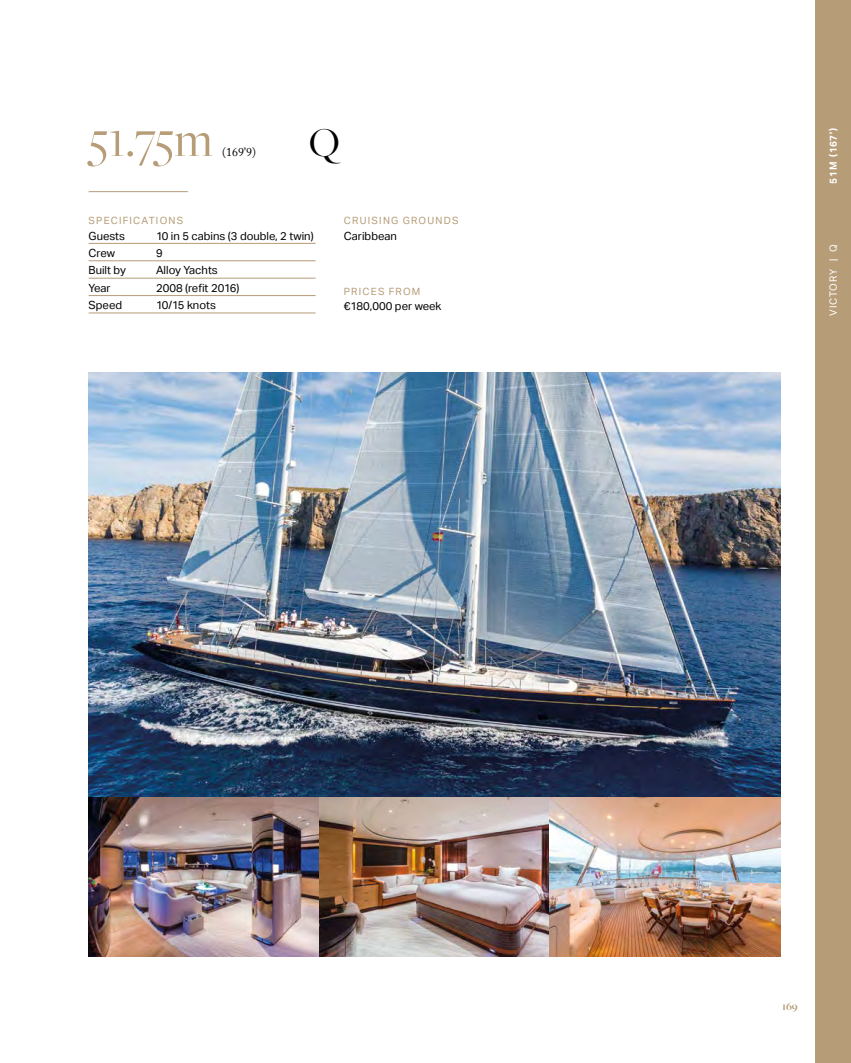
<style>
.page{position:relative;width:851px;height:1063px;background:#fff}
.page>*{position:absolute;margin:0;border:0;box-sizing:border-box;transform-origin:0 0}
.t1{font:52.5px "Freight Big Pro";color:#b69c77}
.t2{font:42.5px "Freight Big Pro";color:#000}
.t3{font:11.88px "Adobe Caslon Pro";color:#000}
.t4{font:11.25px "Aktiv Grotesk";color:#000}
.t5{font:700 11.25px "Freight Big Pro";color:#b69c77}
.t6{font:10px "Aktiv Grotesk";letter-spacing:.125em;color:#b69c77}
.t7{font:700 10px "Aktiv Grotesk";letter-spacing:.1em;color:#fff}
.t8{font:10px "Aktiv Grotesk";letter-spacing:.085em;color:#fff}
</style>
<div class="page">
<div style="left:815px;top:0;width:35px;height:1063px;background:#b69c77"></div>
<hr style="left:89px;top:191px;width:99px;height:1px;background:#b69c77">
<img style="left:89px;top:372px;width:691px;height:585px">
<hr style="left:89px;top:243px;width:226px;height:1px;background:#b69c77">
<hr style="left:89px;top:260px;width:226px;height:1px;background:#b69c77">
<hr style="left:89px;top:278px;width:226px;height:1px;background:#b69c77">
<hr style="left:89px;top:295px;width:226px;height:1px;background:#b69c77">
<hr style="left:89px;top:313px;width:226px;height:1px;background:#b69c77">
<h1 class="t1" style="left:89px;top:105px;width:126px">51.75m</h1>
<p class="t3" style="left:222px;top:145px;width:35px">(169’9)</p>
<h2 class="t2" style="left:309px;top:115px;width:32px">Q</h2>
<p class="t6" style="left:89px;top:215px;width:96px">SPECIFICATIONS</p>
<p class="t4" style="left:89px;top:229px;width:38px">Guests</p>
<p class="t4" style="left:156px;top:229px;width:159px">10 in 5 cabins (3 double, 2 twin)</p>
<p class="t4" style="left:89px;top:246px;width:28px">Crew</p>
<p class="t4" style="left:156px;top:246px;width:8px">9</p>
<p class="t4" style="left:89px;top:264px;width:39px">Built by</p>
<p class="t4" style="left:156px;top:264px;width:63px">Alloy Yachts</p>
<p class="t4" style="left:89px;top:281px;width:24px">Year</p>
<p class="t4" style="left:156px;top:281px;width:85px">2008 (refit 2016)</p>
<p class="t4" style="left:89px;top:299px;width:35px">Speed</p>
<p class="t4" style="left:156px;top:299px;width:61px">10/15 knots</p>
<p class="t6" style="left:344px;top:215px;width:116px">CRUISING GROUNDS</p>
<p class="t4" style="left:344px;top:229px;width:54px">Caribbean</p>
<p class="t6" style="left:344px;top:285px;width:78px">PRICES FROM</p>
<p class="t4" style="left:344px;top:300px;width:99px">€180,000 per week</p>
<p class="t7" style="left:827px;top:184px;width:58px;rotate:-90deg">51M (167')</p>
<p class="t8" style="left:827px;top:316px;width:74px;rotate:-90deg">VICTORY | Q</p>
<p class="t5" style="left:782px;top:999px;width:17px">169</p>
</div>
